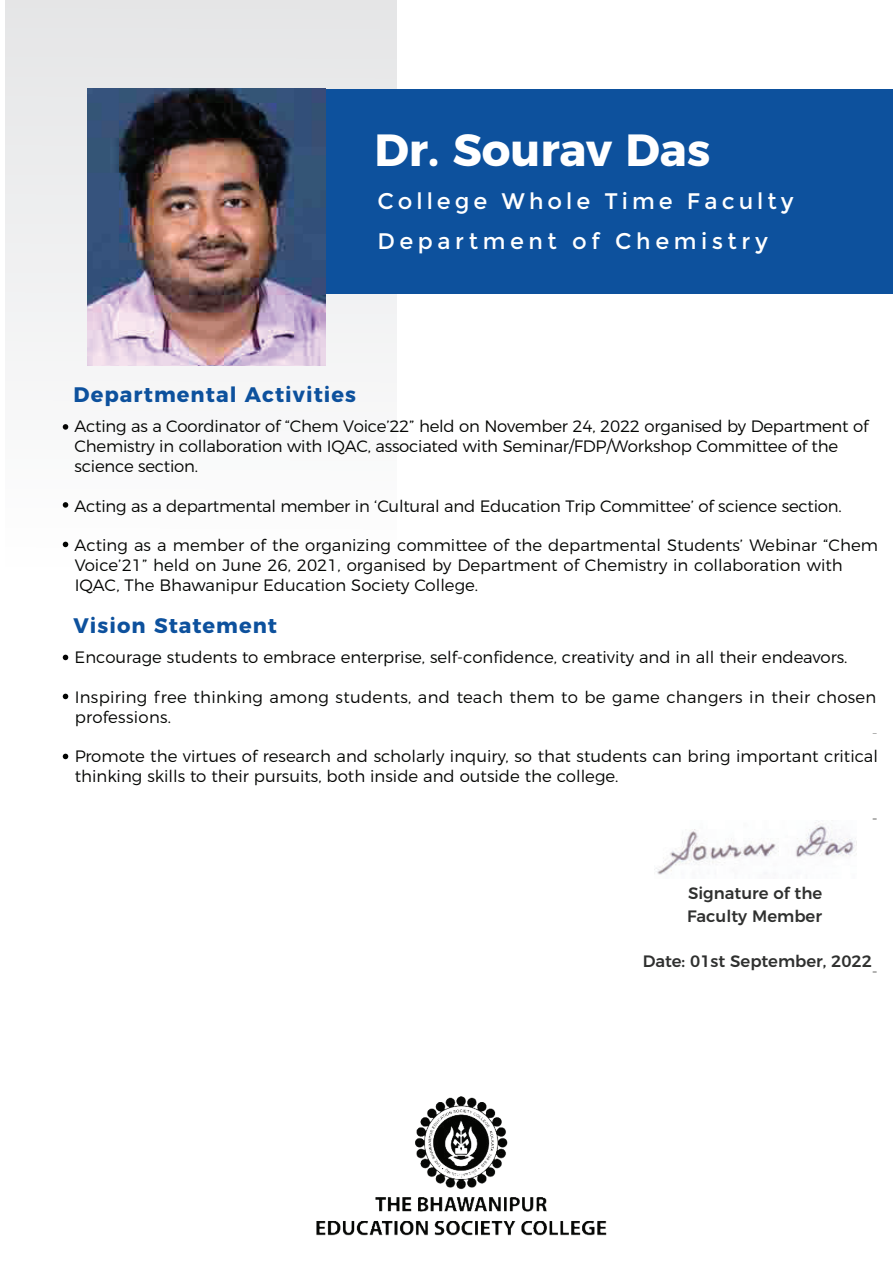
<style>
.page{position:relative;width:893px;height:1263px;background:#fff}
.page>*{position:absolute;margin:0;border:0;box-sizing:border-box;transform-origin:0 0}
.t1{font:700 45px "Montserrat";color:#fff}
.t2{font:22.5px/39.8px "Montserrat";letter-spacing:.175em;color:#fff}
.t3{font:700 21px "Montserrat";letter-spacing:.05em;color:#0d519d}
.t4{font:300 16.5px/19.8px "Montserrat";color:#040503}
.t5{font:300 16.5px/19.8px "Montserrat";letter-spacing:.02em;color:#040503}
.t6{font:500 16.5px "Montserrat";color:#2f302f}
</style>
<div class="page">
<div style="left:219px;top:89px;width:674px;height:205px;background:#0d519d"></div>
<svg style="left:63px;top:424px;width:5px;height:6px"></svg>
<svg style="left:63px;top:502px;width:5px;height:6px"></svg>
<svg style="left:63px;top:655px;width:5px;height:5px"></svg>
<svg style="left:63px;top:694px;width:5px;height:5px"></svg>
<svg style="left:63px;top:754px;width:5px;height:5px"></svg>
<svg style="left:63px;top:542px;width:5px;height:5px"></svg>
<img style="left:87px;top:89px;width:238px;height:276px">
<img style="left:316px;top:1096px;width:291px;height:140px">
<img style="left:656px;top:821px;width:201px;height:54px">
<h1 class="t1" style="left:374px;top:129px;width:337px">Dr. Sourav Das</h1>
<h2 class="t2" style="left:377px;top:183px;width:418px">College Whole Time Faculty<br>Department of Chemistry</h2>
<p class="t3" style="left:74px;top:385px;width:284px">Departmental Activities</p>
<p class="t4" style="left:75px;top:417px;width:795px">Acting as a Coordinator of “Chem Voice’22” held on November 24, 2022 organised by Department of<br>Chemistry in collaboration with IQAC, associated with Seminar/FDP/Workshop Committee of the science section.</p>
<p class="t4" style="left:75px;top:497px;width:768px">Acting as a departmental member in ‘Cultural and Education Trip Committee’ of science section.</p>
<p class="t4" style="left:75px;top:536px;width:805px">Acting as a member of the organizing committee of the departmental Students’ Webinar “Chem<br>Voice’21” held on June 26, 2021, organised by Department of Chemistry in collaboration with<br>IQAC, The Bhawanipur Education Society College.</p>
<p class="t3" style="left:74px;top:616px;width:205px">Vision Statement</p>
<p class="t4" style="left:75px;top:648px;width:774px">Encourage students to embrace enterprise, self-confidence, creativity and in all their endeavors.</p>
<p class="t5" style="left:75px;top:688px;width:803px">Inspiring free thinking among students, and teach them to be game changers in their chosen professions.</p>
<p class="t4" style="left:75px;top:747px;width:805px">Promote the virtues of research and scholarly inquiry, so that students can bring important critical thinking skills to their pursuits, both inside and outside the college.</p>
<p class="t4" style="left:871px;top:723px;width:8px">-</p>
<p class="t6" style="left:688px;top:887px;width:136px">Signature of the</p>
<p class="t6" style="left:687px;top:909px;width:136px">Faculty Member</p>
<p class="t4" style="left:871px;top:809px;width:8px">-</p>
<p class="t6" style="left:643px;top:954px;width:231px">Date: 01st September, 2022</p>
<p class="t4" style="left:871px;top:962px;width:8px">-</p>
</div>
